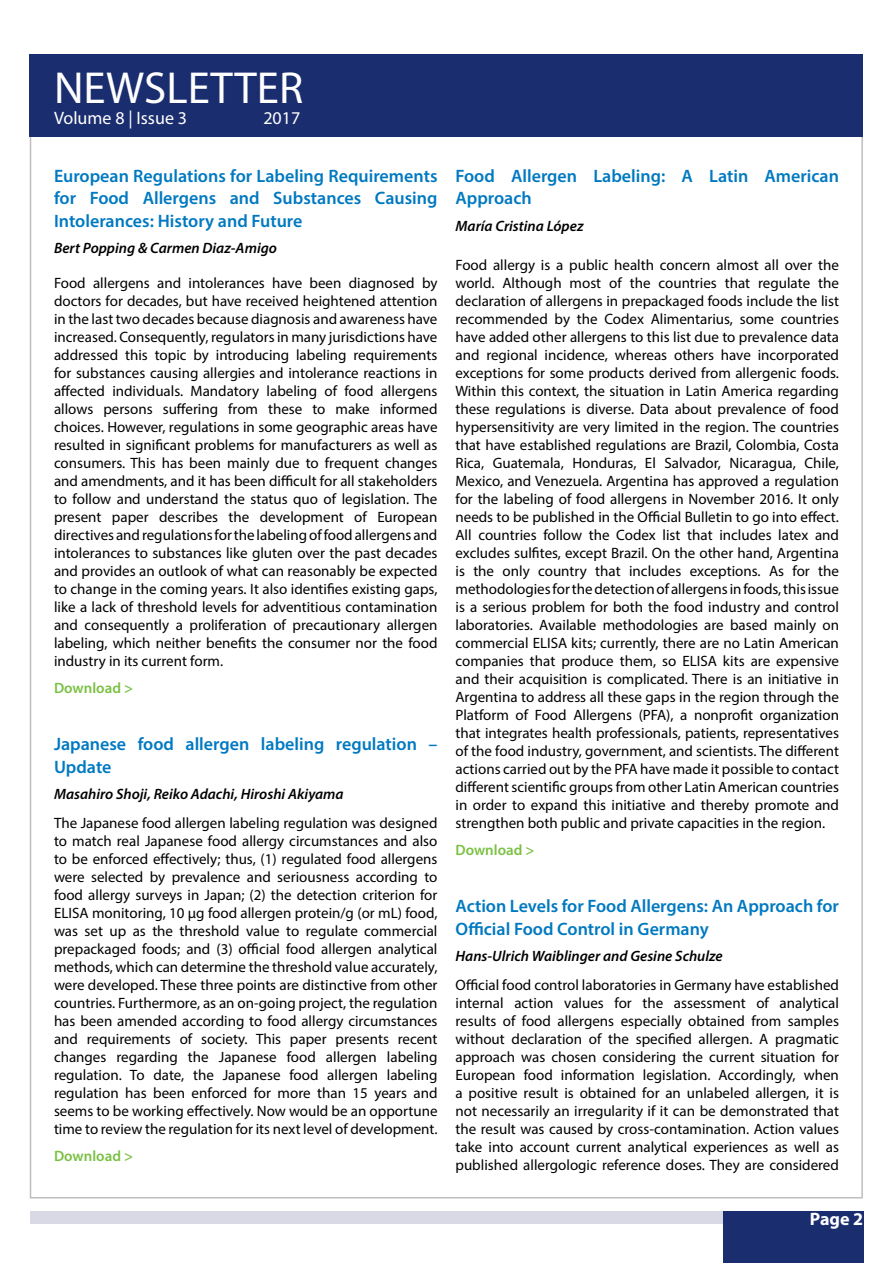
<style>
.page{position:relative;width:893px;height:1263px;background:#fff}
.page>*{position:absolute;margin:0;border:0;box-sizing:border-box;transform-origin:0 0}
.t1{font:45px "Myriad Pro";color:#fff}
.t2{font:600 18px/22.5px "Myriad Pro";color:#0079c1}
.t3{font:18px "Myriad Pro";color:#fff}
.t4{font:700 18px "Myriad Pro";color:#fff}
.t5{font:15px/18px "Myriad Pro";color:#000;text-align:justify}
.t6{font:italic 600 15px "Myriad Pro";color:#000}
.t7{font:600 15px "Myriad Pro";color:#7ac143}
</style>
<div class="page">
<div style="left:30px;top:1211px;width:693px;height:13px;background:#d9d9e6"></div>
<div style="left:723px;top:1211px;width:140px;height:52px;background:#1a2d6f"></div>
<div style="left:30px;top:54px;width:833px;height:82px;background:#1a2d6f"></div>
<h1 class="t1" style="left:54px;top:60px;width:251px">NEWSLETTER</h1>
<p class="t3" style="left:54px;top:107px;width:135px">Volume 8 | Issue 3</p>
<p class="t3" style="left:263px;top:107px;width:38px">2017</p>
<p class="t2" style="left:54px;top:164px;width:385px;text-align:justify">European Regulations for Labeling Requirements for Food Allergens and Substances Causing Intolerances: History and Future</p>
<p class="t6" style="left:54px;top:238px;width:225px">Bert Popping &amp; Carmen Diaz-Amigo</p>
<p class="t5" style="left:54px;top:274px;width:385px">Food allergens and intolerances have been diagnosed by doctors for decades, but have received heightened attention in the last two decades because diagnosis and awareness have increased. Consequently, regulators in many jurisdictions have addressed this topic by introducing labeling requirements for substances causing allergies and intolerance reactions in affected individuals. Mandatory labeling of food allergens allows persons suffering from these to make informed choices. However, regulations in some geographic areas have resulted in significant problems for manufacturers as well as consumers. This has been mainly due to frequent changes and amendments, and it has been difficult for all stakeholders to follow and understand the status quo of legislation. The present paper describes the development of European directives and regulations for the labeling of food allergens and intolerances to substances like gluten over the past decades and provides an outlook of what can reasonably be expected to change in the coming years. It also identifies existing gaps, like a lack of threshold levels for adventitious contamination and consequently a proliferation of precautionary allergen labeling, which neither benefits the consumer nor the food industry in its current form.</p>
<p class="t7" style="left:54px;top:678px;width:81px">Download &gt;</p>
<p class="t2" style="left:54px;top:732px;width:385px">Japanese food allergen labeling regulation –<br>Update</p>
<p class="t6" style="left:54px;top:784px;width:291px">Masahiro Shoji, Reiko Adachi, Hiroshi Akiyama</p>
<p class="t5" style="left:54px;top:814px;width:385px">The Japanese food allergen labeling regulation was designed to match real Japanese food allergy circumstances and also to be enforced effectively; thus, (1) regulated food allergens were selected by prevalence and seriousness according to food allergy surveys in Japan; (2) the detection criterion for ELISA monitoring, 10 μg food allergen protein/g (or mL) food, was set up as the threshold value to regulate commercial prepackaged foods; and (3) official food allergen analytical methods, which can determine the threshold value accurately, were developed. These three points are distinctive from other countries. Furthermore, as an on-going project, the regulation has been amended according to food allergy circumstances and requirements of society. This paper presents recent changes regarding the Japanese food allergen labeling regulation. To date, the Japanese food allergen labeling regulation has been enforced for more than 15 years and seems to be working effectively. Now would be an opportune time to review the regulation for its next level of development.</p>
<p class="t7" style="left:54px;top:1146px;width:81px">Download &gt;</p>
<p class="t2" style="left:455px;top:164px;width:385px">Food Allergen Labeling: A Latin American<br>Approach</p>
<p class="t6" style="left:455px;top:216px;width:130px">María Cristina López</p>
<p class="t5" style="left:455px;top:256px;width:385px">Food allergy is a public health concern almost all over the world. Although most of the countries that regulate the declaration of allergens in prepackaged foods include the list recommended by the Codex Alimentarius, some countries have added other allergens to this list due to prevalence data and regional incidence, whereas others have incorporated exceptions for some products derived from allergenic foods.<br>Within this context, the situation in Latin America regarding these regulations is diverse. Data about prevalence of food hypersensitivity are very limited in the region. The countries that have established regulations are Brazil, Colombia, Costa Rica, Guatemala, Honduras, El Salvador, Nicaragua, Chile, Mexico, and Venezuela. Argentina has approved a regulation for the labeling of food allergens in November 2016. It only needs to be published in the Official Bulletin to go into effect.<br>All countries follow the Codex list that includes latex and excludes sulfites, except Brazil. On the other hand, Argentina is the only country that includes exceptions. As for the methodologies for the detection of allergens in foods, this issue is a serious problem for both the food industry and control laboratories. Available methodologies are based mainly on commercial ELISA kits; currently, there are no Latin American companies that produce them, so ELISA kits are expensive and their acquisition is complicated. There is an initiative in Argentina to address all these gaps in the region through the Platform of Food Allergens (PFA), a nonprofit organization that integrates health professionals, patients, representatives of the food industry, government, and scientists. The different actions carried out by the PFA have made it possible to contact different scientific groups from other Latin American countries in order to expand this initiative and thereby promote and strengthen both public and private capacities in the region.</p>
<p class="t7" style="left:455px;top:840px;width:81px">Download &gt;</p>
<p class="t2" style="left:455px;top:894px;width:385px">Action Levels for Food Allergens: An Approach for<br>Official Food Control in Germany</p>
<p class="t6" style="left:455px;top:946px;width:269px">Hans-Ulrich Waiblinger and Gesine Schulze</p>
<p class="t5" style="left:455px;top:976px;width:385px">Official food control laboratories in Germany have established internal action values for the assessment of analytical results of food allergens especially obtained from samples without declaration of the specified allergen. A pragmatic approach was chosen considering the current situation for European food information legislation. Accordingly, when a positive result is obtained for an unlabeled allergen, it is not necessarily an irregularity if it can be demonstrated that the result was caused by cross-contamination. Action values take into account current analytical experiences as well as published allergologic reference doses. They are considered</p>
<p class="t4" style="left:810px;top:1207px;width:55px">Page 2</p>
</div>
